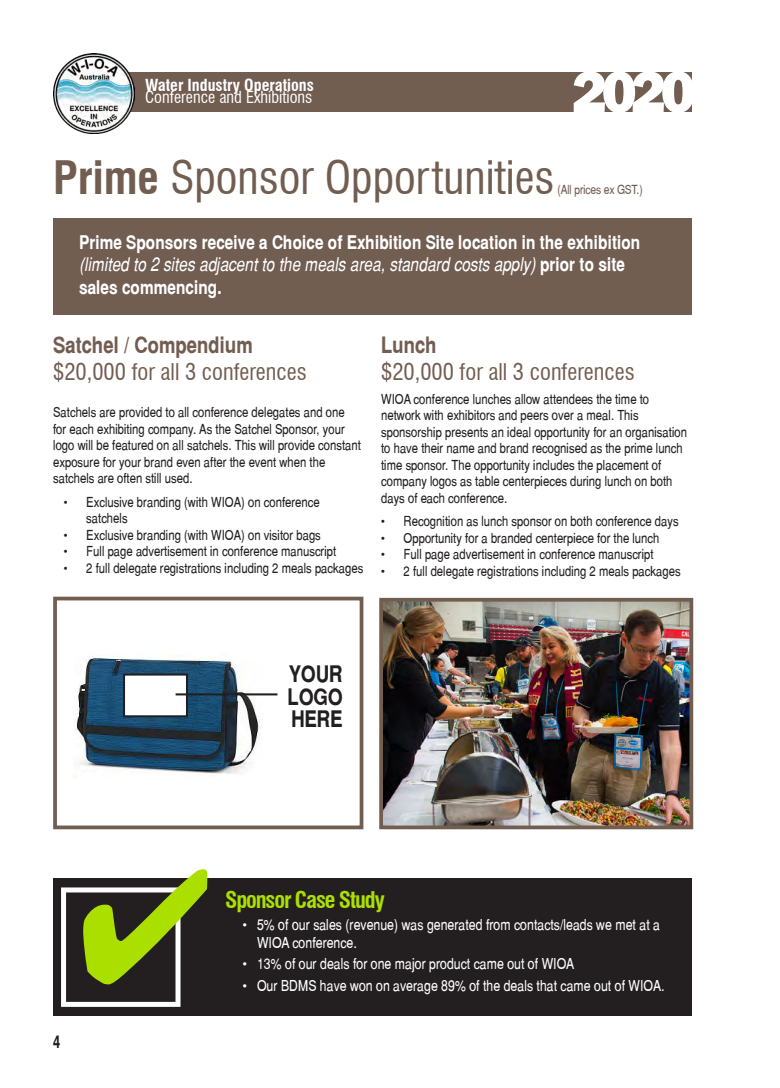
<style>
.page{position:relative;width:780px;height:1088px;background:#fff}
.page>*{position:absolute;margin:0;border:0;box-sizing:border-box;transform-origin:0 0}
.t1{font:800 60.75px "Franklin Gothic";color:#fff}
.Body{font:condensed 45px "Swiss 721 BT";color:#725d51}
.Body-2{font:700 22.62px/22.6px "Switzerland Narrow";color:#231f20;text-align:justify}
.Body-3{font:condensed 22.5px/27px "Swiss 721 BT";color:#725d51}
.t2{font:700 condensed 22.5px "Swiss 721 BT";letter-spacing:-.05em;color:#aadf00}
.Body-4{font:700 18.75px/22.5px "Switzerland Narrow";color:#fff}
.t3{font:700 17.5px "Switzerland Narrow";color:#231f20;scale:.9 1}
.t4{font:condensed 16.25px "Swiss 721 BT";color:#fff}
.t5{font:700 condensed 16.25px "Swiss 721 BT";color:#fff}
.t6{font:15px/18px "Switzerland Narrow Plain";color:#fff}
.Body-5{font:13.75px/16.5px "Switzerland Narrow Plain";color:#231f20}
.Body-6{font:12.5px "Switzerland Narrow Plain";letter-spacing:-.01em;color:#725d51}
.s1{font-weight:700}
.s2{font-weight:400;font-style:italic}
.s3{font-family:"Switzerland Narrow";font-weight:700;font-stretch:normal}
</style>
<div class="page">
<div style="left:126px;top:72px;width:565px;height:39px;background:#725d51"></div>
<img style="left:53px;top:53px;width:81px;height:80px">
<div style="left:53px;top:218px;width:638px;height:96px;background:#725d51"></div>
<img style="left:75px;top:655px;width:187px;height:119px">
<div style="left:124px;top:674px;width:63px;height:42px;background:#fff"></div>
<div style="left:123px;top:673px;width:65px;height:44px;border:2px solid #231f20"></div>
<hr style="left:176px;top:693px;width:101px;height:2px;background:#231f20">
<div style="left:53px;top:878px;width:638px;height:137px;background:#231f20"></div>
<div style="left:61px;top:887px;width:119px;height:120px;border:5px solid #fff"></div>
<img style="left:384px;top:603px;width:304px;height:221px">
<div style="left:379px;top:598px;width:314px;height:231px;border:4px solid #725d51"></div>
<div style="left:53px;top:597px;width:310px;height:232px;border:4px solid #725d51"></div>
<svg style="left:83px;top:887px;width:98px;height:97px"></svg>
<p class="t5" style="left:145px;top:75px;width:170px">Water Industry Operations</p>
<p class="t4" style="left:145px;top:88px;width:169px">Conference and Exhibitions</p>
<h1 class="t1" style="left:572px;top:53px;width:126px">2020</h1>
<p class="Body" style="left:53px;top:150px;width:503px"><span class="s1">Prime</span> Sponsor Opportunities</p>
<p class="Body-6" style="left:557px;top:182px;width:87px">(All prices ex GST.)</p>
<p class="Body-4" style="left:79px;top:231px;width:562px">Prime Sponsors receive a Choice of Exhibition Site location in the exhibition <span class="s2">(limited to 2 sites adjacent to the meals area, standard costs apply)</span> prior to site sales commencing.</p>
<p class="Body-3" style="left:53px;top:331px;width:255px"><span class="s3">Satchel / Compendium </span>$20,000 for all 3 conferences</p>
<p class="Body-5" style="left:53px;top:404px;width:309px">Satchels are provided to all conference delegates and one for each exhibiting company. As the Satchel Sponsor, your logo will be featured on all satchels. This will provide constant exposure for your brand even after the event when the satchels are often still used.</p>
<p class="Body-5" style="left:86px;top:493px;width:235px;text-indent:-22px">• Exclusive branding (with WIOA) on conference satchels</p>
<p class="Body-5" style="left:64px;top:526px;width:258px">• Exclusive branding (with WIOA) on visitor bags</p>
<p class="Body-5" style="left:64px;top:543px;width:274px">• Full page advertisement in conference manuscript</p>
<p class="Body-5" style="left:64px;top:559px;width:301px">• 2 full delegate registrations including 2 meals packages</p>
<p class="Body-3" style="left:381px;top:331px;width:255px"><span class="s3">Lunch<br></span>$20,000 for all 3 conferences</p>
<p class="Body-5" style="left:381px;top:390px;width:307px">WIOA conference lunches allow attendees the time to network with exhibitors and peers over a meal. This sponsorship presents an ideal opportunity for an organisation to have their name and brand recognised as the prime lunch time sponsor. The opportunity includes the placement of company logos as table centerpieces during lunch on both days of each conference.</p>
<p class="Body-5" style="left:381px;top:513px;width:299px">• Recognition as lunch sponsor on both conference days</p>
<p class="Body-5" style="left:381px;top:529px;width:280px">• Opportunity for a branded centerpiece for the lunch</p>
<p class="Body-5" style="left:381px;top:546px;width:274px">• Full page advertisement in conference manuscript</p>
<p class="Body-5" style="left:381px;top:562px;width:301px">• 2 full delegate registrations including 2 meals packages</p>
<p class="Body-2" style="left:287px;top:662px;width:56px">YOUR LOGO HERE</p>
<p class="t3" style="left:53px;top:1031px;width:9px">4</p>
<p class="t2" style="left:225px;top:886px;width:161px">Sponsor Case Study</p>
<p class="t6" style="left:257px;top:915px;width:404px;text-indent:-14px">• 5% of our sales (revenue) was generated from contacts/leads we met at a<br>WIOA conference.</p>
<p class="t6" style="left:243px;top:954px;width:333px">• 13% of our deals for one major product came out of WIOA</p>
<p class="t6" style="left:243px;top:976px;width:423px">• Our BDMS have won on average 89% of the deals that came out of WIOA.</p>
</div>
